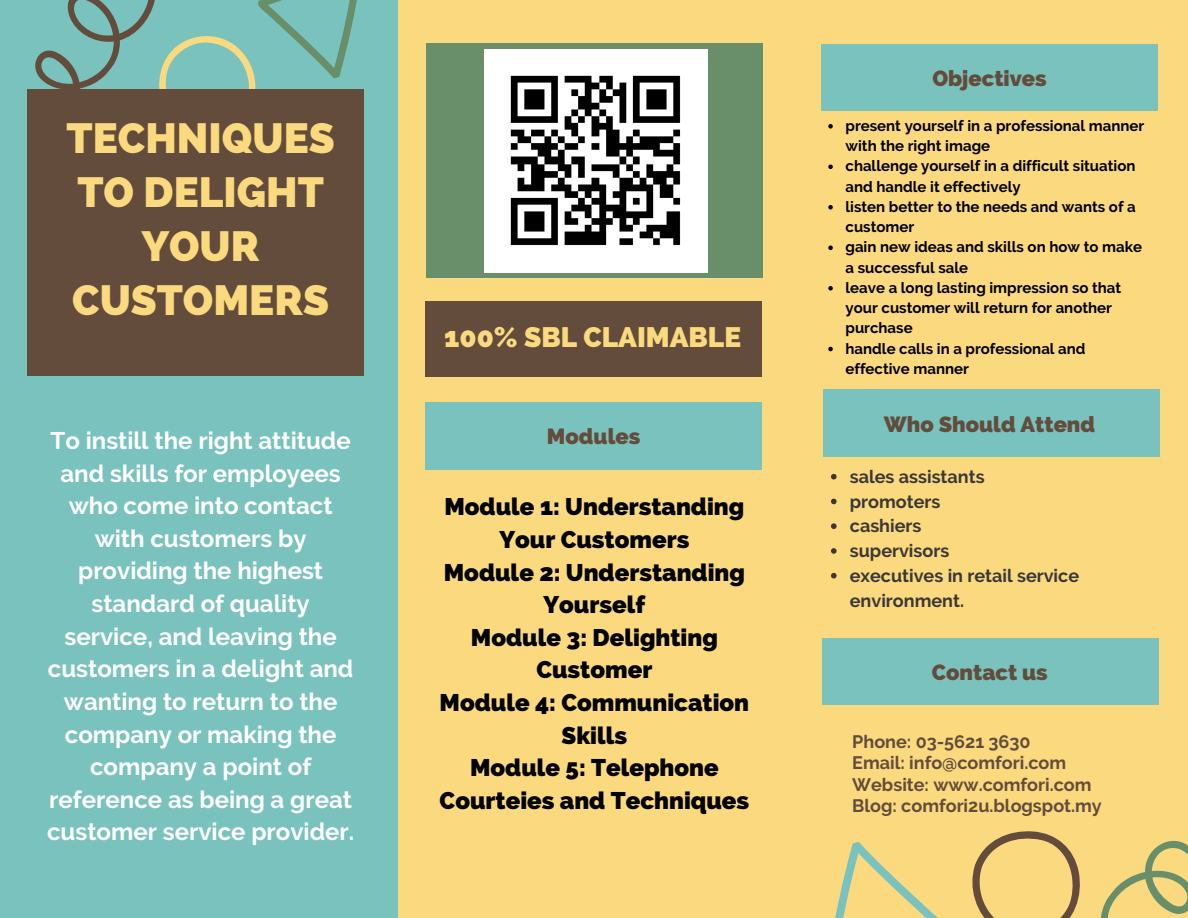
<style>
.page{position:relative;width:1188px;height:918px;background:#fbda7f}
.page>*{position:absolute;margin:0;border:0;box-sizing:border-box;transform-origin:0 0}
.t1{font:800 42px/54px "Raleway";color:#fbda7f;text-align:center}
.t2{font:800 28.05px "Raleway";color:#fbda7f}
.t3{font:700 24px/32.7px "Raleway";color:#fff;text-align:center}
.t4{font:800 24px/32.7px "Raleway";color:#000;text-align:center}
.t5{font:800 21.75px "Raleway";color:#634c3c}
.t6{font:700 18px/21.3px "Raleway";color:#634c3c}
.t7{font:700 18px/24.8px "Raleway";color:#3b3737}
.t8{font:700 15px/20.2px "Raleway";color:#000}
</style>
<div class="page">
<svg style="left:835px;top:842px;width:103px;height:76px"></svg>
<svg style="left:972px;top:831px;width:108px;height:87px"></svg>
<svg style="left:1100px;top:840px;width:88px;height:78px"></svg>
<div style="left:0;top:0;width:397px;height:918px;background:#79c2be"></div>
<svg style="left:27px;top:0;width:337px;height:133px"></svg>
<div style="left:28px;top:90px;width:336px;height:286px;background:#634c3c"></div>
<div style="left:426px;top:44px;width:337px;height:234px;background:#698e6a"></div>
<div style="left:426px;top:301px;width:336px;height:76px;background:#634c3c"></div>
<div style="left:426px;top:403px;width:336px;height:66px;background:#79c2be"></div>
<div style="left:822px;top:44px;width:336px;height:67px;background:#79c2be"></div>
<div style="left:824px;top:390px;width:336px;height:66px;background:#79c2be"></div>
<div style="left:822px;top:638px;width:336px;height:67px;background:#79c2be"></div>
<img style="left:484px;top:49px;width:223px;height:223px">
<svg style="left:828px;top:124px;width:5px;height:5px"></svg>
<svg style="left:828px;top:165px;width:5px;height:4px"></svg>
<svg style="left:828px;top:205px;width:5px;height:5px"></svg>
<svg style="left:828px;top:246px;width:5px;height:4px"></svg>
<svg style="left:828px;top:286px;width:5px;height:5px"></svg>
<svg style="left:828px;top:347px;width:5px;height:4px"></svg>
<svg style="left:831px;top:474px;width:6px;height:6px"></svg>
<svg style="left:831px;top:499px;width:6px;height:5px"></svg>
<svg style="left:831px;top:523px;width:6px;height:6px"></svg>
<svg style="left:831px;top:548px;width:6px;height:6px"></svg>
<svg style="left:831px;top:573px;width:6px;height:6px"></svg>
<h1 class="t1" style="left:67px;top:111px;width:270px">TECHNIQUES<br>TO DELIGHT<br>YOUR<br>CUSTOMERS</h1>
<p class="t3" style="left:47px;top:424px;width:309px">To instill the right attitude and skills for employees who come into contact with customers by providing the highest standard of quality service, and leaving the customers in a delight and wanting to return to the company or making the company a point of reference as being a great customer service provider.</p>
<h2 class="t2" style="left:444px;top:321px;width:298px">100% SBL CLAIMABLE</h2>
<h3 class="t5" style="left:547px;top:424px;width:95px">Modules</h3>
<h3 class="t4" style="left:440px;top:491px;width:311px">Module 1: Understanding<br>Your Customers<br>Module 2: Understanding<br>Yourself<br>Module 3: Delighting<br>Customer<br>Module 4: Communication<br>Skills<br>Module 5: Telephone<br>Courteies and Techniques</h3>
<h3 class="t5" style="left:932px;top:66px;width:116px">Objectives</h3>
<p class="t8" style="left:846px;top:115px;width:300px">present yourself in a professional manner with the right image<br>challenge yourself in a difficult situation and handle it effectively<br>listen better to the needs and wants of a customer<br>gain new ideas and skills on how to make a successful sale<br>leave a long lasting impression so that your customer will return for another purchase<br>handle calls in a professional and effective manner</p>
<h3 class="t5" style="left:884px;top:411px;width:213px">Who Should Attend</h3>
<p class="t7" style="left:850px;top:464px;width:231px">sales assistants promoters<br>cashiers<br>supervisors<br>executives in retail service environment.</p>
<h3 class="t5" style="left:932px;top:659px;width:117px">Contact us</h3>
<p class="t6" style="left:852px;top:731px;width:251px">Phone: 03-5621 3630<br>Email: info@comfori.com<br>Website: www.comfori.com<br>Blog: comfori2u.blogspot.my</p>
</div>
